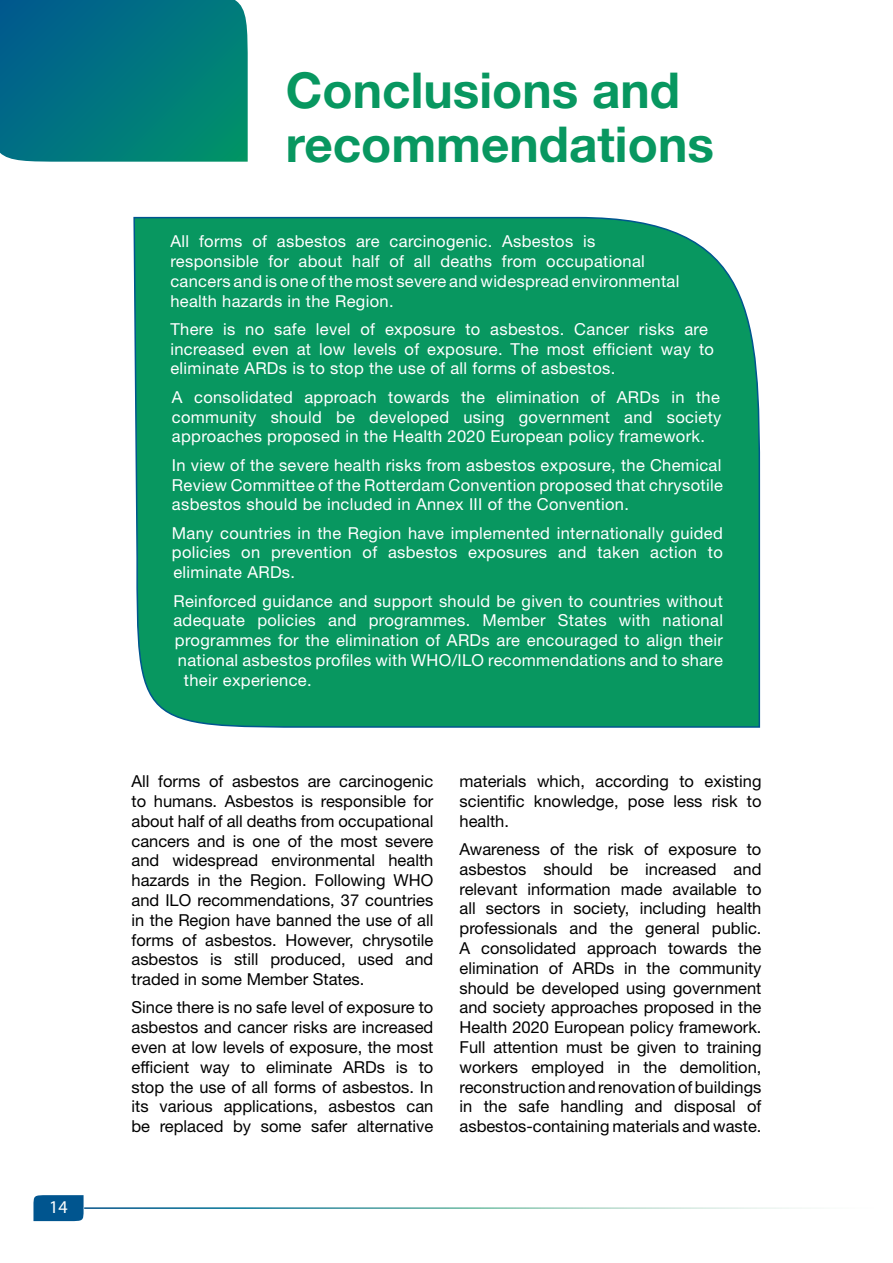
<style>
.page{position:relative;width:893px;height:1263px;background:#fff}
.page>*{position:absolute;margin:0;border:0;box-sizing:border-box;transform-origin:0 0}
.t1{font:700 49.5px/54px "Helvetica Neue LT Std";color:#089760}
.t2{font:18px "Myriad Pro";color:#fff}
.t3{font:16.5px/19.8px "Helvetica Neue LT Std";color:#000;text-align:justify}
.t4{font:16.5px/19.8px "Helvetica Neue LT Std";letter-spacing:.02em;color:#fff;text-align:justify}
</style>
<div class="page">
<svg style="left:33px;top:1195px;width:51px;height:26px"></svg>
<svg style="left:0;top:0;width:248px;height:162px;background:#01767f"></svg>
<div style="left:133px;top:216px;width:628px;height:512px;background:#089760"></div>
<p class="t2" style="left:49px;top:1195px;width:20px">14</p>
<h1 class="t1" style="left:286px;top:62px;width:429px">Conclusions and recommendations</h1>
<p class="t4" style="left:170px;top:231px;width:511px;text-align:left">All forms of asbestos are carcinogenic. Asbestos is responsible for about half of all deaths from occupational cancers and is one of the most severe and widespread environmental health hazards in the Region.</p>
<p class="t4" style="left:170px;top:319px;width:545px;text-align:left">There is no safe level of exposure to asbestos. Cancer risks are increased even at low levels of exposure. The most efficient way to eliminate ARDs is to stop the use of all forms of asbestos.</p>
<p class="t4" style="left:172px;top:387px;width:551px">A consolidated approach towards the elimination of ARDs in the community should be developed using government and society approaches proposed in the Health 2020 European policy framework.</p>
<p class="t4" style="left:172px;top:455px;width:553px">In view of the severe health risks from asbestos exposure, the Chemical Review Committee of the Rotterdam Convention proposed that chrysotile asbestos should be included in Annex III of the Convention.</p>
<p class="t4" style="left:172px;top:523px;width:552px">Many countries in the Region have implemented internationally guided policies on prevention of asbestos exposures and taken action to eliminate ARDs.</p>
<p class="t4" style="left:173px;top:590px;width:551px">Reinforced guidance and support should be given to countries without</p>
<p class="t4" style="left:173px;top:610px;width:551px">adequate policies and programmes. Member States with national</p>
<p class="t4" style="left:175px;top:630px;width:549px">programmes for the elimination of ARDs are encouraged to align their</p>
<p class="t4" style="left:178px;top:650px;width:547px">national asbestos profiles with WHO/ILO recommendations and to share</p>
<p class="t4" style="left:184px;top:670px;width:129px">their experience.</p>
<p class="t3" style="left:132px;top:771px;width:303px">All forms of asbestos are carcinogenic to humans. Asbestos is responsible for about half of all deaths from occupational cancers and is one of the most severe and widespread environmental health hazards in the Region. Following WHO and ILO recommendations, 37 countries in the Region have banned the use of all forms of asbestos. However, chrysotile asbestos is still produced, used and traded in some Member States.</p>
<p class="t3" style="left:132px;top:997px;width:303px">Since there is no safe level of exposure to asbestos and cancer risks are increased even at low levels of exposure, the most efficient way to eliminate ARDs is to stop the use of all forms of asbestos. In its various applications, asbestos can be replaced by some safer alternative</p>
<p class="t3" style="left:460px;top:771px;width:303px">materials which, according to existing scientific knowledge, pose less risk to health.</p>
<p class="t3" style="left:460px;top:839px;width:303px">Awareness of the risk of exposure to asbestos should be increased and relevant information made available to all sectors in society, including health professionals and the general public.<br>A consolidated approach towards the elimination of ARDs in the community should be developed using government and society approaches proposed in the Health 2020 European policy framework.<br>Full attention must be given to training workers employed in the demolition, reconstruction and renovation of buildings in the safe handling and disposal of asbestos-containing materials and waste.</p>
</div>
